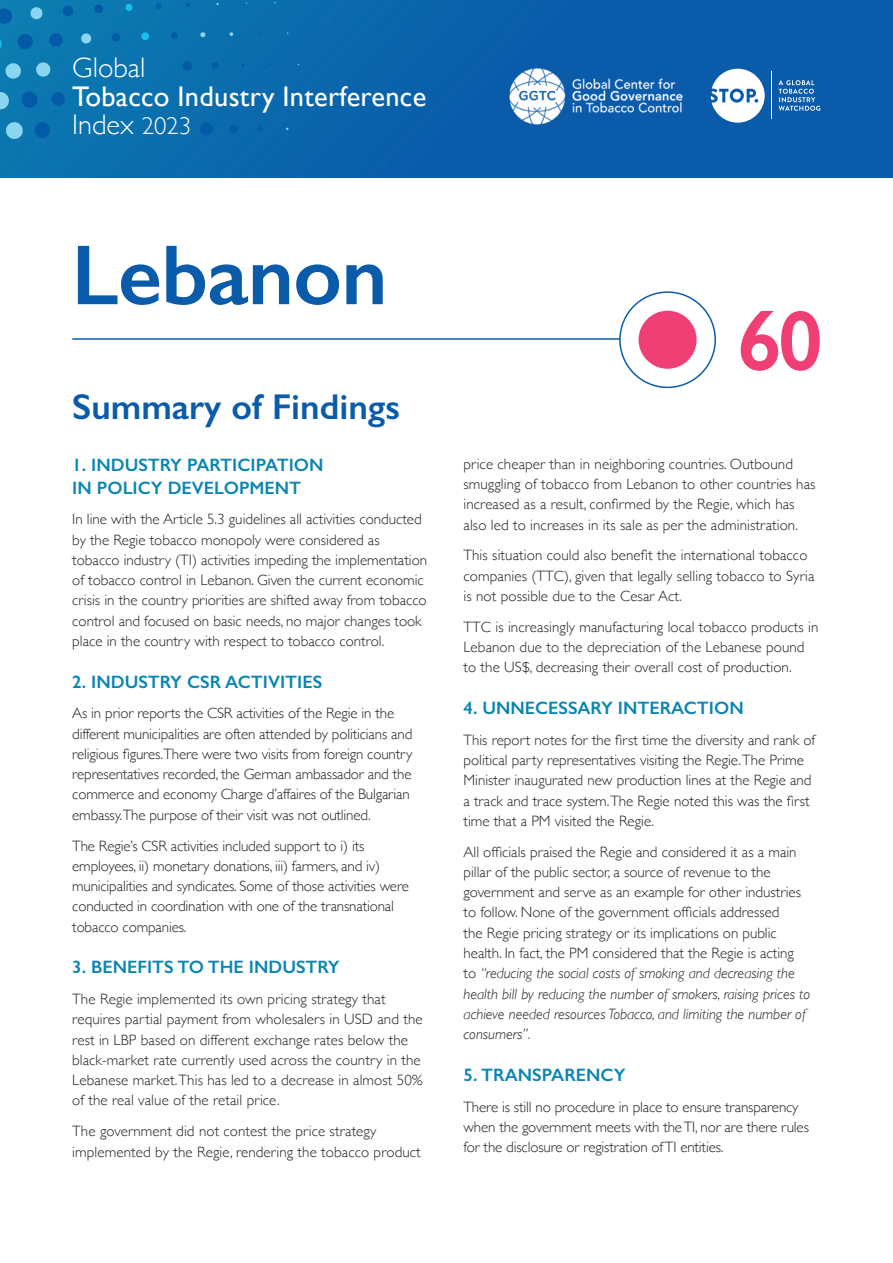
<style>
.page{position:relative;width:893px;height:1263px;background:#fff}
.page>*{position:absolute;margin:0;border:0;box-sizing:border-box;transform-origin:0 0}
.t1{font:600 85.5px "Gill Sans";letter-spacing:-.01em;color:#0b5bab}
.t2{font:600 85.5px "Gill Sans";color:#ef3f75}
.t3{font:600 36px "Gill Sans";color:#0b5bab}
.t4{font:28.5px/28.5px "Gill Sans";letter-spacing:.01em;color:#fff}
.t5{font:300 28.5px "Gill Sans";color:#fff}
.t6{font:600 18px/22.5px "Gill Sans";color:#0b86b3}
.Body_Copy{font:300 15px/20.2px "Gill Sans";color:#231f20}
.s1{font-weight:300}
.s2{font-weight:300;font-size:24.75px}
.s3{font-style:italic}
</style>
<div class="page">
<div style="left:0;top:0;width:893px;height:177px;background:linear-gradient(to right,#0a74ae,#0b54aa)"></div>
<svg style="left:0;top:92px;width:10px;height:17px"></svg>
<svg style="left:5px;top:122px;width:19px;height:17px"></svg>
<svg style="left:15px;top:152px;width:19px;height:1px"></svg>
<svg style="left:0;top:35px;width:3px;height:18px"></svg>
<svg style="left:4px;top:63px;width:18px;height:16px"></svg>
<svg style="left:20px;top:91px;width:19px;height:18px"></svg>
<svg style="left:34px;top:121px;width:17px;height:18px"></svg>
<svg style="left:43px;top:153px;width:18px;height:1px"></svg>
<svg style="left:0;top:7px;width:13px;height:18px"></svg>
<svg style="left:16px;top:33px;width:18px;height:18px"></svg>
<svg style="left:35px;top:62px;width:16px;height:15px"></svg>
<svg style="left:51px;top:91px;width:15px;height:16px"></svg>
<svg style="left:62px;top:123px;width:16px;height:14px"></svg>
<svg style="left:30px;top:7px;width:13px;height:12px"></svg>
<svg style="left:48px;top:32px;width:16px;height:15px"></svg>
<svg style="left:65px;top:61px;width:15px;height:15px"></svg>
<svg style="left:80px;top:92px;width:13px;height:13px"></svg>
<svg style="left:91px;top:123px;width:14px;height:13px"></svg>
<svg style="left:62px;top:5px;width:12px;height:12px"></svg>
<svg style="left:80px;top:33px;width:12px;height:10px"></svg>
<svg style="left:96px;top:62px;width:12px;height:11px"></svg>
<svg style="left:109px;top:93px;width:12px;height:10px"></svg>
<svg style="left:119px;top:124px;width:12px;height:11px"></svg>
<svg style="left:94px;top:4px;width:10px;height:10px"></svg>
<svg style="left:111px;top:32px;width:10px;height:10px"></svg>
<svg style="left:125px;top:62px;width:11px;height:10px"></svg>
<svg style="left:137px;top:92px;width:11px;height:11px"></svg>
<svg style="left:147px;top:124px;width:11px;height:10px"></svg>
<svg style="left:125px;top:3px;width:8px;height:8px"></svg>
<svg style="left:141px;top:32px;width:9px;height:9px"></svg>
<svg style="left:153px;top:61px;width:12px;height:11px"></svg>
<svg style="left:163px;top:91px;width:15px;height:13px"></svg>
<svg style="left:173px;top:123px;width:13px;height:12px"></svg>
<svg style="left:156px;top:3px;width:6px;height:6px"></svg>
<svg style="left:170px;top:32px;width:8px;height:7px"></svg>
<svg style="left:182px;top:60px;width:11px;height:11px"></svg>
<svg style="left:191px;top:90px;width:14px;height:14px"></svg>
<svg style="left:199px;top:122px;width:15px;height:14px"></svg>
<svg style="left:186px;top:3px;width:5px;height:4px"></svg>
<svg style="left:200px;top:32px;width:6px;height:5px"></svg>
<svg style="left:211px;top:62px;width:8px;height:7px"></svg>
<svg style="left:221px;top:93px;width:9px;height:8px"></svg>
<svg style="left:229px;top:124px;width:9px;height:10px"></svg>
<svg style="left:229px;top:32px;width:4px;height:4px"></svg>
<svg style="left:241px;top:63px;width:4px;height:4px"></svg>
<svg style="left:251px;top:94px;width:4px;height:5px"></svg>
<svg style="left:258px;top:126px;width:5px;height:5px"></svg>
<svg style="left:711px;top:69px;width:54px;height:54px"></svg>
<div style="left:733px;top:92px;width:8px;height:8px;background:#fff;border-radius:50%"></div>
<hr style="left:772px;top:71px;width:1px;height:48px;background:#fff">
<svg style="left:778px;top:80px;width:42px;height:31px"></svg>
<img style="left:497px;top:57px;width:193px;height:77px">
<hr style="left:72px;top:338px;width:571px;height:2px;background:#0b5bab">
<div style="left:620px;top:292px;width:95px;height:95px;background:#fff;border-radius:50%"></div>
<div style="left:619px;top:291px;width:97px;height:97px;border:2px solid #0b5bab;border-radius:50%"></div>
<div style="left:639px;top:311px;width:58px;height:58px;background:#ef3f75;border-radius:50%"></div>
<h3 class="t5" style="left:72px;top:45px;width:75px">Global</h3>
<h3 class="t4" style="left:72px;top:81px;width:356px">Tobacco Industry Interference<br><span class="s1">Index</span> <span class="s2">2023</span></h3>
<h1 class="t1" style="left:71px;top:224px;width:318px">Lebanon</h1>
<h2 class="t3" style="left:72px;top:385px;width:329px">Summary of Findings</h2>
<h3 class="t6" style="left:72px;top:453px;width:253px">1. INDUSTRY PARTICIPATION<br>IN POLICY DEVELOPMENT</h3>
<p class="Body_Copy" style="left:72px;top:509px;width:356px">In line with the Article 5.3 guidelines all activities conducted by the Regie tobacco monopoly were considered as tobacco industry (TI) activities impeding the implementation of tobacco control in Lebanon. Given the current economic crisis in the country priorities are shifted away from tobacco control and focused on basic needs, no major changes took place in the country with respect to tobacco control.</p>
<h3 class="t6" style="left:72px;top:670px;width:251px">2. INDUSTRY CSR ACTIVITIES</h3>
<p class="Body_Copy" style="left:72px;top:703px;width:342px">As in prior reports the CSR activities of the Regie in the different municipalities are often attended by politicians and religious figures.There were two visits from foreign country representatives recorded, the German ambassador and the commerce and economy Charge d’affaires of the Bulgarian embassy.The purpose of their visit was not outlined.</p>
<p class="Body_Copy" style="left:72px;top:835px;width:338px">The Regie’s CSR activities included support to i) its employees, ii) monetary donations, iii) farmers, and iv) municipalities and syndicates. Some of those activities were conducted in coordination with one of the transnational tobacco companies.</p>
<h3 class="t6" style="left:72px;top:956px;width:269px">3. BENEFITS TO THE INDUSTRY</h3>
<p class="Body_Copy" style="left:72px;top:988px;width:352px">The Regie implemented its own pricing strategy that requires partial payment from wholesalers in USD and the rest in LBP based on different exchange rates below the black-market rate currently used across the country in the Lebanese market. This has led to a decrease in almost 50% of the real value of the retail price.</p>
<p class="Body_Copy" style="left:72px;top:1120px;width:350px">The government did not contest the price strategy implemented by the Regie, rendering the tobacco product</p>
<h1 class="t2" style="left:737px;top:289px;width:88px">60</h1>
<p class="Body_Copy" style="left:463px;top:453px;width:354px">price cheaper than in neighboring countries. Outbound smuggling of tobacco from Lebanon to other countries has increased as a result, confirmed by the Regie, which has also led to increases in its sale as per the administration.</p>
<p class="Body_Copy" style="left:463px;top:545px;width:352px">This situation could also benefit the international tobacco companies (TTC), given that legally selling tobacco to Syria is not possible due to the Cesar Act.</p>
<p class="Body_Copy" style="left:463px;top:616px;width:357px">TTC is increasingly manufacturing local tobacco products in<br>Lebanon due to the depreciation of the Lebanese pound to the US$, decreasing their overall cost of production.</p>
<h3 class="t6" style="left:463px;top:696px;width:282px">4. UNNECESSARY INTERACTION</h3>
<p class="Body_Copy" style="left:463px;top:729px;width:353px">This report notes for the first time the diversity and rank of political party representatives visiting the Regie.The Prime Minister inaugurated new production lines at the Regie and a track and trace system.The Regie noted this was the first time that a PM visited the Regie.</p>
<p class="Body_Copy" style="left:463px;top:841px;width:348px">All officials praised the Regie and considered it as a main pillar of the public sector, a source of revenue to the government and serve as an example for other industries to follow. None of the government officials addressed<br>the Regie pricing strategy or its implications on public health. In fact, the PM considered that the Regie is acting to <span class="s3">“reducing the social costs of smoking and decreasing the health bill by reducing the number of smokers, raising prices to achieve needed resources Tobacco, and limiting the number of consumers”.</span></p>
<h3 class="t6" style="left:463px;top:1063px;width:164px">5. TRANSPARENCY</h3>
<p class="Body_Copy" style="left:463px;top:1096px;width:347px">There is still no procedure in place to ensure transparency when the government meets with the TI, nor are there rules for the disclosure or registration of TI entities.</p>
</div>
